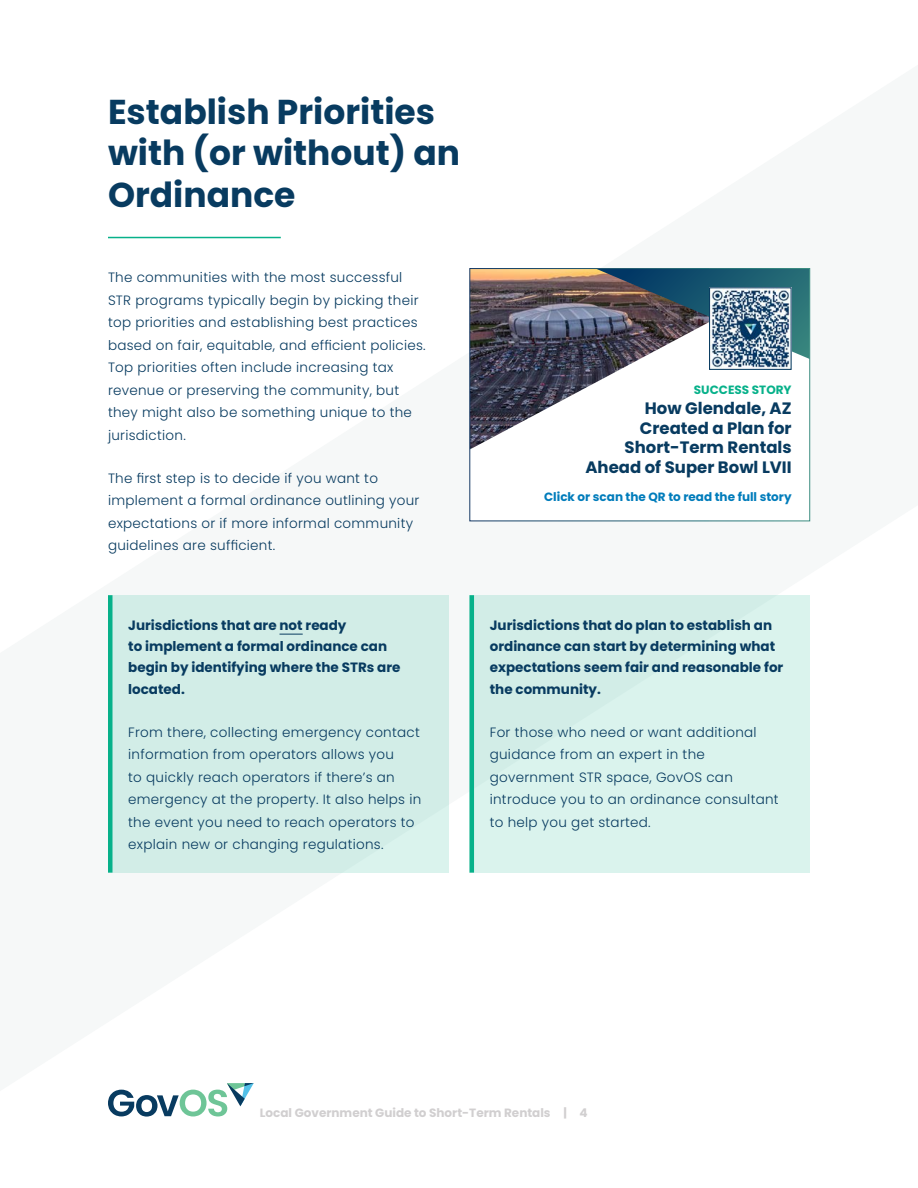
<style>
.page{position:relative;width:918px;height:1188px;background:#fff}
.page>*{position:absolute;margin:0;border:0;box-sizing:border-box;transform-origin:0 0}
.t1{font:700 34.5px/41.4px "Poppins";color:#083b60}
.t2{font:700 16.5px/19.5px "Poppins";color:#083b60;text-align:right}
.Paragraph{font:300 13.5px/22.5px "Poppins";letter-spacing:.02em;color:#083b60}
.Paragraph-2{font:700 13.5px/21px "Poppins";color:#083b60}
.t3{font:700 12px "Poppins";color:#d1cfd0}
.t4{font:700 12px "Poppins";color:#007cbb}
.t5{font:700 12px "Poppins";color:#07b18a}
</style>
<div class="page">
<svg style="left:108px;top:1091px;width:141px;height:26px"></svg>
<hr style="left:108px;top:237px;width:173px;height:1px;background:#07b18a">
<img style="left:472px;top:270px;width:168px;height:179px">
<img style="left:596px;top:270px;width:212px;height:89px">
<img style="left:711px;top:289px;width:79px;height:79px">
<div style="left:709px;top:287px;width:83px;height:83px;border:1px solid #083b60"></div>
<div style="left:470px;top:268px;width:340px;height:253px;border:1px solid #fff"></div>
<div style="left:108px;top:595px;width:340px;height:278px;background:#d2ede7"></div>
<svg style="left:280px;top:634px;width:23px;height:1px"></svg>
<hr style="left:108px;top:595px;width:4px;height:278px;background:#07b18a">
<div style="left:470px;top:595px;width:340px;height:278px;background:#daf3ed"></div>
<hr style="left:470px;top:595px;width:4px;height:278px;background:#07b18a">
<h1 class="t1" style="left:108px;top:91px;width:354px">Establish Priorities with (or without) an<br>Ordinance</h1>
<p class="Paragraph" style="left:108px;top:267px;width:319px">The communities with the most successful STR programs typically begin by picking their top priorities and establishing best practices based on fair, equitable, and efficient policies.<br>Top priorities often include increasing tax revenue or preserving the community, but they might also be something unique to the jurisdiction.</p>
<p class="Paragraph" style="left:108px;top:467px;width:313px">The first step is to decide if you want to implement a formal ordinance outlining your expectations or if more informal community guidelines are sufficient.</p>
<p class="Paragraph-2" style="left:128px;top:614px;width:274px">Jurisdictions that are not ready<br>to implement a formal ordinance can begin by identifying where the STRs are</p>
<p class="Paragraph-2" style="left:128px;top:679px;width:58px">located.</p>
<p class="Paragraph" style="left:128px;top:721px;width:295px">From there, collecting emergency contact information from operators allows you<br>to quickly reach operators if there’s an emergency at the property. It also helps in the event you need to reach operators to explain new or changing regulations.</p>
<p class="t5" style="left:694px;top:383px;width:99px">SUCCESS STORY</p>
<p class="t2" style="left:585px;top:399px;width:208px">How Glendale, AZ<br>Created a Plan for<br>Short-Term Rentals<br>Ahead of Super Bowl LVII</p>
<p class="t4" style="left:544px;top:490px;width:249px">Click or scan the QR to read the full story</p>
<p class="Paragraph-2" style="left:490px;top:614px;width:295px">Jurisdictions that do plan to establish an ordinance can start by determining what expectations seem fair and reasonable for</p>
<p class="Paragraph-2" style="left:490px;top:679px;width:113px">the community.</p>
<p class="Paragraph" style="left:490px;top:721px;width:290px">For those who need or want additional guidance from an expert in the government STR space, GovOS can introduce you to an ordinance consultant to help you get started.</p>
<p class="t3" style="left:260px;top:1105px;width:329px">Local Government Guide to Short-Term Rentals | 4</p>
</div>
